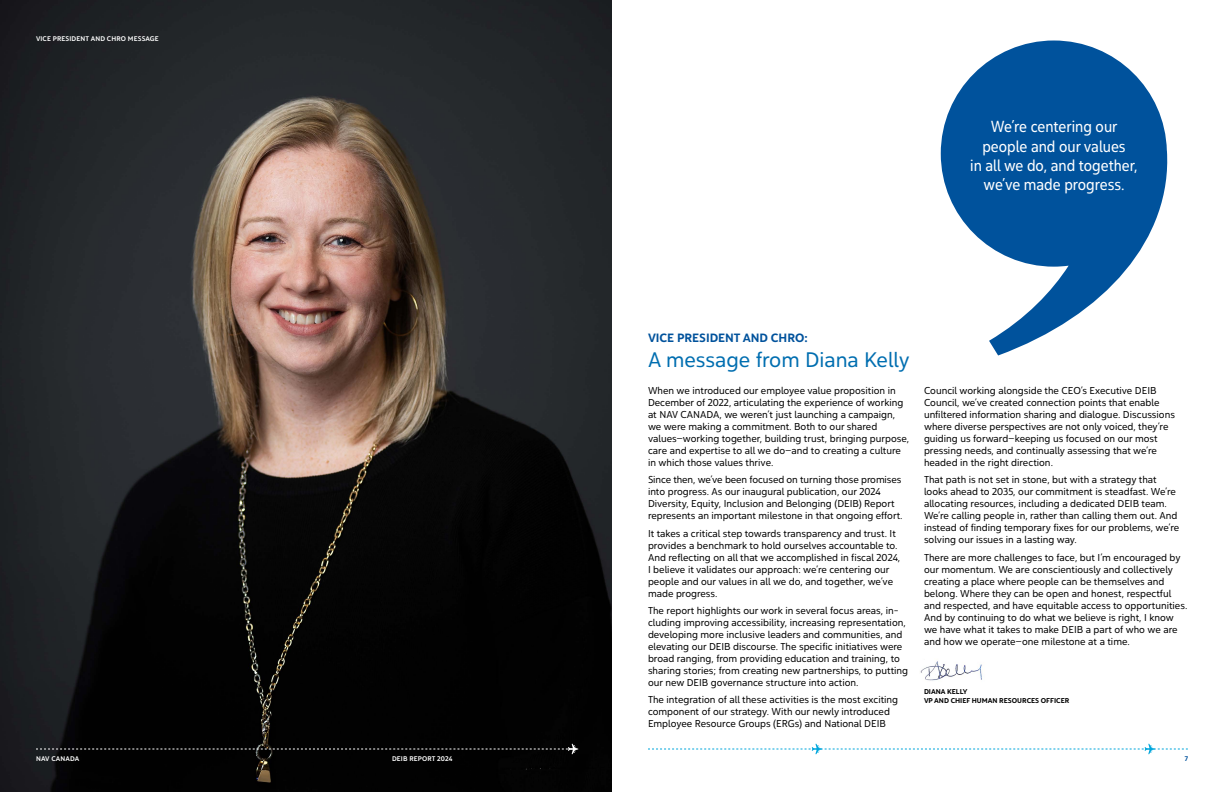
<style>
.page{position:relative;width:1224px;height:792px;background:#fff}
.page>*{position:absolute;margin:0;border:0;box-sizing:border-box;transform-origin:0 0}
.t1{font:21px "Yorkten Nor Reg";color:#006eb0}
.t2{font:16px/19.2px "Yorkten Con Reg";color:#fff;text-align:center}
.t3{font:12px "Yorkten Nor Dem";color:#00529c}
.t4{font:10px/12px "Yorkten Nor Reg";color:#000}
.t5{font:7px/9px "Yorkten Nor Dem";color:#000}
.t6{font:6.8px "Yorkten Nor Med";letter-spacing:.02em;color:#fff}
.t7{font:6.8px "Yorkten Nor Med";color:#00529c}
</style>
<div class="page">
<svg style="left:648px;top:744px;width:540px;height:10px"></svg>
<img style="left:0;top:0;width:612px;height:792px">
<img style="left:920px;top:661px;width:62px;height:20px">
<svg style="left:36px;top:744px;width:542px;height:10px;background:#111"></svg>
<svg style="left:941px;top:41px;width:227px;height:315px;fill:#00529c"></svg>
<p class="t6" style="left:36px;top:34px;width:124px">VICE PRESIDENT AND CHRO MESSAGE</p>
<p class="t6" style="left:36px;top:754px;width:45px">NAV CANADA</p>
<p class="t6" style="left:392px;top:754px;width:62px">DEIB REPORT 2024</p>
<h2 class="t2" style="left:970px;top:117px;width:169px">We’re centering our people and our values<br>in all we do, and together, we’ve made progress.</h2>
<p class="t3" style="left:648px;top:330px;width:161px">VICE PRESIDENT AND CHRO:</p>
<h1 class="t1" style="left:648px;top:346px;width:263px">A message from Diana Kelly</h1>
<p class="t4" style="left:648px;top:384px;width:263px">When we introduced our employee value proposition in December of 2022, articulating the experience of working at NAV CANADA, we weren’t just launching a campaign, we were making a commitment. Both to our shared values—working together, building trust, bringing purpose, care and expertise to all we do—and to creating a culture in which those values thrive.</p>
<p class="t4" style="left:648px;top:474px;width:256px">Since then, we’ve been focused on turning those promises into progress. As our inaugural publication, our 2024<br>Diversity, Equity, Inclusion and Belonging (DEIB) Report represents an important milestone in that ongoing effort.</p>
<p class="t4" style="left:648px;top:527px;width:254px">It takes a critical step towards transparency and trust. It provides a benchmark to hold ourselves accountable to.<br>And reflecting on all that we accomplished in fiscal 2024, I believe it validates our approach: we’re centering our people and our values in all we do, and together, we’ve made progress.</p>
<p class="t4" style="left:648px;top:604px;width:262px">The report highlights our work in several focus areas, in&shy;cluding improving accessibility, increasing representation, developing more inclusive leaders and communities, and elevating our DEIB discourse. The specific initiatives were broad ranging, from providing education and training, to sharing stories; from creating new partnerships, to putting our new DEIB governance structure into action.</p>
<p class="t4" style="left:648px;top:694px;width:252px">The integration of all these activities is the most exciting component of our strategy. With our newly introduced<br>Employee Resource Groups (ERGs) and National DEIB</p>
<p class="t4" style="left:924px;top:384px;width:252px">Council working alongside the CEO’s Executive DEIB Council, we’ve created connection points that enable unfiltered information sharing and dialogue. Discussions where diverse perspectives are not only voiced, they’re guiding us forward—keeping us focused on our most pressing needs, and continually assessing that we’re headed in the right direction.</p>
<p class="t4" style="left:924px;top:474px;width:257px">That path is not set in stone, but with a strategy that looks ahead to 2035, our commitment is steadfast. We’re allocating resources, including a dedicated DEIB team.<br>We’re calling people in, rather than calling them out. And instead of finding temporary fixes for our problems, we’re solving our issues in a lasting way.</p>
<p class="t4" style="left:924px;top:551px;width:265px">There are more challenges to face, but I’m encouraged by our momentum. We are conscientiously and collectively creating a place where people can be themselves and belong. Where they can be open and honest, respectful and respected, and have equitable access to opportunities.<br>And by continuing to do what we believe is right, I know we have what it takes to make DEIB a part of who we are and how we operate—one milestone at a time.</p>
<p class="t5" style="left:924px;top:687px;width:147px">DIANA KELLY<br>VP AND CHIEF HUMAN RESOURCES OFFICER</p>
<p class="t7" style="left:1185px;top:754px;width:5px">7</p>
</div>
